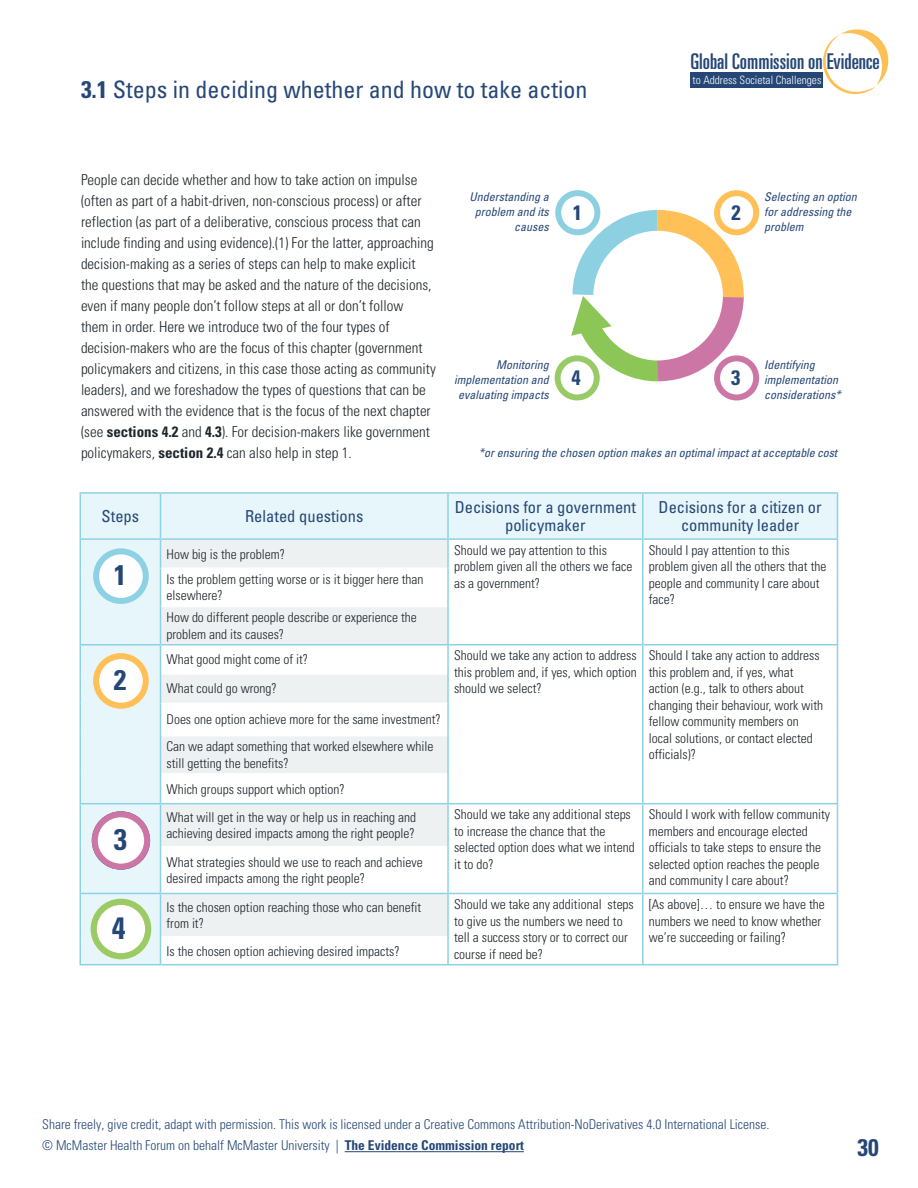
<style>
.page{position:relative;width:918px;height:1188px;background:#fff}
.page>*{position:absolute;margin:0;border:0;box-sizing:border-box;transform-origin:0 0}
.t1{font:700 condensed 30.9px "Univers";color:#254776}
.t2{font:700 condensed 29.85px "Univers";color:#254776}
.t3{font:700 condensed 28.35px "Univers";color:#254776}
.t4{font:condensed 24px "Univers LT Std";color:#264778}
.t5{font:700 condensed 24px "Univers";color:#254776}
.t6{font:ultra-condensed 21.75px "Univers LT Std";color:#254776}
.t7{font:700 condensed 20.85px "Univers";color:#254777}
.t8{font:condensed 16.5px/18px "Univers";color:#254776;text-align:center}
.t9{font:300 condensed 15px/21px "Univers";color:#1e252b}
.t10{font:300 condensed 13.5px/16.5px "Univers";color:#1e252b}
.t11{font:300 condensed 13.5px/21px "Univers";color:#254776}
.t12{font:italic condensed 12px/15px "Univers";color:#254776;text-align:right}
.t13{font:300 condensed 11.4px "Univers LT Std";color:#fff}
.s1{font-family:"Univers";font-weight:700}
.s2{font-weight:700}
</style>
<div class="page">
<svg style="left:562px;top:190px;width:193px;height:202px"></svg>
<div style="left:558px;top:193px;width:39px;height:39px;background:#fff;border-radius:50%"></div>
<div style="left:555px;top:190px;width:45px;height:45px;border:6px solid #8dd0e2;border-radius:50%"></div>
<div style="left:558px;top:358px;width:39px;height:39px;background:#fff;border-radius:50%"></div>
<div style="left:555px;top:355px;width:45px;height:45px;border:6px solid #98cb67;border-radius:50%"></div>
<div style="left:717px;top:193px;width:39px;height:39px;background:#fff;border-radius:50%"></div>
<div style="left:714px;top:190px;width:45px;height:45px;border:6px solid #fec057;border-radius:50%"></div>
<div style="left:717px;top:358px;width:39px;height:39px;background:#fff;border-radius:50%"></div>
<div style="left:714px;top:355px;width:45px;height:45px;border:6px solid #cc76a6;border-radius:50%"></div>
<hr style="left:80px;top:492px;width:80px;height:2px;background:#8dd2e4">
<hr style="left:160px;top:492px;width:288px;height:2px;background:#8dd2e4">
<hr style="left:448px;top:492px;width:195px;height:2px;background:#8dd2e4">
<hr style="left:643px;top:492px;width:195px;height:2px;background:#8dd2e4">
<svg style="left:80px;top:493px;width:758px;height:472px"></svg>
<hr style="left:80px;top:964px;width:80px;height:1px;background:#8dd2e4">
<div style="left:96px;top:551px;width:50px;height:50px;background:#fff;border-radius:50%"></div>
<div style="left:93px;top:548px;width:56px;height:56px;border:6px solid #8dd2e4;border-radius:50%"></div>
<div style="left:96px;top:656px;width:50px;height:50px;background:#fff;border-radius:50%"></div>
<div style="left:93px;top:653px;width:56px;height:56px;border:6px solid #fec057;border-radius:50%"></div>
<svg style="left:91px;top:899px;width:60px;height:60px"></svg>
<div style="left:91px;top:899px;width:60px;height:60px;border:6px solid #9c6;border-radius:50%"></div>
<div style="left:92px;top:811px;width:58px;height:59px;background:#cc76a6;border:6px solid #254776;border-radius:50%"></div>
<div style="left:95px;top:814px;width:52px;height:53px;background:#fff;border-radius:50%"></div>
<div style="left:92px;top:811px;width:58px;height:59px;border:6px solid #cc76a6;border-radius:50%"></div>
<svg style="left:823px;top:29px;width:66px;height:65px"></svg>
<div style="left:690px;top:72px;width:133px;height:16px;background:#254776"></div>
<hr style="left:345px;top:1151px;width:179px;height:1px;background:#254776">
<h3 class="t4" style="left:81px;top:75px;width:508px"><span class="s1">3.1</span> Steps in deciding whether and how to take action</h3>
<h3 class="t6" style="left:690px;top:49px;width:191px">Global Commission on Evidence</h3>
<p class="t13" style="left:693px;top:73px;width:130px">to Address Societal Challenges</p>
<p class="t9" style="left:81px;top:169px;width:356px">People can decide whether and how to take action on impulse (often as part of a habit-driven, non-conscious process) or after reflection (as part of a deliberative, conscious process that can include finding and using evidence).(1) For the latter, approaching decision-making as a series of steps can help to make explicit the questions that may be asked and the nature of the decisions, even if many people don’t follow steps at all or don’t follow<br>them in order. Here we introduce two of the four types of decision-makers who are the focus of this chapter (government policymakers and citizens, in this case those acting as community leaders), and we foreshadow the types of questions that can be answered with the evidence that is the focus of the next chapter (see <span class="s2">sections 4.2</span> and <span class="s2">4.3</span>). For decision-makers like government policymakers, <span class="s2">section 2.4</span> can also help in step 1.</p>
<p class="t12" style="left:469px;top:189px;width:81px">Understanding a problem and its causes</p>
<h3 class="t7" style="left:573px;top:200px;width:11px">1</h3>
<h3 class="t7" style="left:731px;top:200px;width:11px">2</h3>
<p class="t12" style="left:764px;top:189px;width:94px;text-align:left">Selecting an option for addressing the problem</p>
<p class="t12" style="left:454px;top:357px;width:96px">Monitoring implementation and evaluating impacts</p>
<h3 class="t7" style="left:571px;top:365px;width:11px">4</h3>
<h3 class="t7" style="left:731px;top:365px;width:11px">3</h3>
<p class="t12" style="left:764px;top:357px;width:78px;text-align:left">Identifying implementation considerations*</p>
<p class="t12" style="left:479px;top:446px;width:360px">*or ensuring the chosen option makes an optimal impact at acceptable cost</p>
<p class="t8" style="left:102px;top:507px;width:39px">Steps</p>
<p class="t8" style="left:245px;top:507px;width:120px">Related questions</p>
<p class="t8" style="left:455px;top:498px;width:183px">Decisions for a government policymaker</p>
<p class="t8" style="left:659px;top:498px;width:165px">Decisions for a citizen or community leader</p>
<p class="t10" style="left:166px;top:546px;width:120px">How big is the problem?</p>
<p class="t10" style="left:454px;top:542px;width:180px">Should we pay attention to this problem given all the others we face as a government?</p>
<p class="t10" style="left:649px;top:542px;width:179px">Should I pay attention to this problem given all the others that the people and community I care about face?</p>
<h3 class="t3" style="left:114px;top:558px;width:14px">1</h3>
<p class="t10" style="left:166px;top:571px;width:259px">Is the problem getting worse or is it bigger here than elsewhere?</p>
<p class="t10" style="left:166px;top:609px;width:252px">How do different people describe or experience the problem and its causes?</p>
<p class="t10" style="left:166px;top:651px;width:143px">What good might come of it?</p>
<p class="t10" style="left:454px;top:647px;width:184px;text-align:justify">Should we take any action to address this problem and, if yes, which option should we select?</p>
<p class="t10" style="left:649px;top:647px;width:176px">Should I take any action to address this problem and, if yes, what action (e.g., talk to others about changing their behaviour, work with fellow community members on local solutions, or contact elected officials)?</p>
<h3 class="t3" style="left:114px;top:662px;width:14px">2</h3>
<p class="t10" style="left:166px;top:680px;width:112px">What could go wrong?</p>
<p class="t10" style="left:166px;top:706px;width:276px;line-height:27px">Does one option achieve more for the same investment?<br>Can we adapt something that worked elsewhere while</p>
<p class="t10" style="left:166px;top:750px;width:180px;line-height:25.8px">still getting the benefits?<br>Which groups support which option?</p>
<p class="t10" style="left:166px;top:809px;width:251px">What will get in the way or help us in reaching and achieving desired impacts among the right people?</p>
<p class="t10" style="left:454px;top:806px;width:182px">Should we take any additional steps to increase the chance that the selected option does what we intend it to do?</p>
<p class="t10" style="left:649px;top:806px;width:183px">Should I work with fellow community members and encourage elected officials to take steps to ensure the selected option reaches the people and community I care about?</p>
<h2 class="t2" style="left:114px;top:821px;width:15px">3</h2>
<p class="t10" style="left:166px;top:854px;width:258px">What strategies should we use to reach and achieve desired impacts among the right people?</p>
<p class="t10" style="left:166px;top:899px;width:256px">Is the chosen option reaching those who can benefit from it?</p>
<p class="t10" style="left:454px;top:896px;width:181px">Should we take any additional steps to give us the numbers we need to tell a success story or to correct our course if need be?</p>
<p class="t10" style="left:649px;top:896px;width:178px">[As above]… to ensure we have the numbers we need to know whether we’re succeeding or failing?</p>
<h1 class="t1" style="left:112px;top:909px;width:15px">4</h1>
<p class="t10" style="left:166px;top:943px;width:235px">Is the chosen option achieving desired impacts?</p>
<p class="t11" style="left:42px;top:1114px;width:729px">Share freely, give credit, adapt with permission. This work is licensed under a Creative Commons Attribution-NoDerivatives 4.0 International License. © McMaster Health Forum on behalf McMaster University | <span class="s2">The Evidence Commission report</span></p>
<h3 class="t5" style="left:858px;top:1133px;width:23px">30</h3>
</div>
